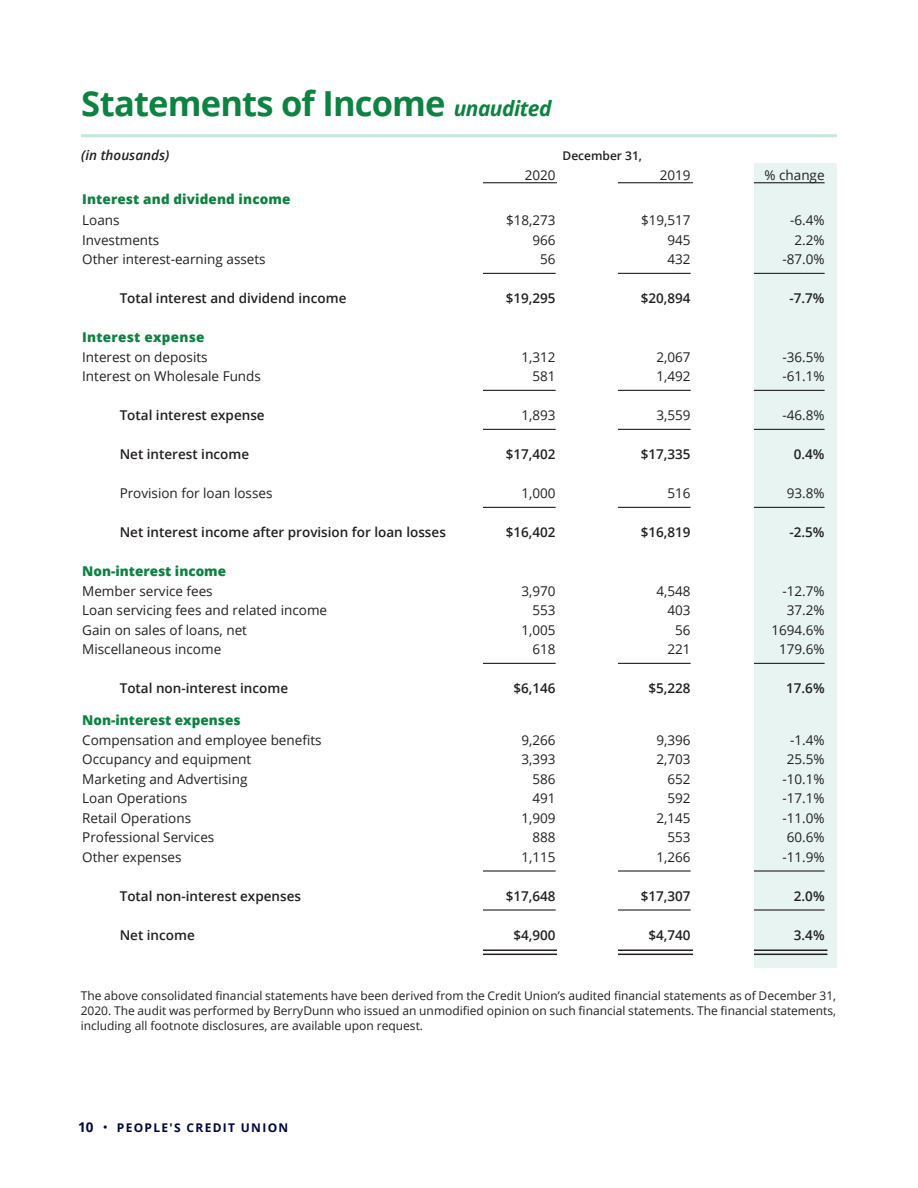
<style>
.page{position:relative;width:918px;height:1188px;background:#fff}
.page>*{position:absolute;margin:0;border:0;box-sizing:border-box;transform-origin:0 0}
.t1{font:700 34.5px "Open Sans";letter-spacing:-.025em;color:#0c8340}
.t2{font:13.5px "Open Sans";color:#231f20}
.t3{font:600 13.5px "Open Sans";color:#231f20}
.t4{font:800 13.5px "Open Sans";letter-spacing:.01em;color:#0c8340}
.t5{font:italic 600 13.5px "Open Sans";color:#231f20}
.t6{font:12px/15px "Open Sans";color:#231f20;text-align:justify}
.t7{font:700 12px "Open Sans";letter-spacing:.11em;color:#02063d}
.t8{font:600 12px "Open Sans";color:#231f20}
.s1{font-style:italic;font-size:21px}
.s2{font-size:13.5px}
.s3{font-weight:400;font-size:13.5px}
</style>
<div class="page">
<div style="left:720px;top:163px;width:117px;height:805px;background:#e7f4f1"></div>
<hr style="left:460px;top:182px;width:96px;height:1px;background:#231f20">
<hr style="left:556px;top:182px;width:40px;height:1px;background:#231f20">
<hr style="left:596px;top:182px;width:95px;height:1px;background:#231f20">
<hr style="left:691px;top:182px;width:40px;height:1px;background:#231f20">
<hr style="left:460px;top:273px;width:96px;height:1px;background:#231f20">
<hr style="left:596px;top:273px;width:95px;height:1px;background:#231f20">
<hr style="left:731px;top:273px;width:94px;height:1px;background:#231f20">
<hr style="left:460px;top:390px;width:96px;height:1px;background:#231f20">
<hr style="left:596px;top:390px;width:95px;height:1px;background:#231f20">
<hr style="left:731px;top:390px;width:94px;height:1px;background:#231f20">
<hr style="left:460px;top:429px;width:96px;height:1px;background:#231f20">
<hr style="left:596px;top:429px;width:95px;height:1px;background:#231f20">
<hr style="left:731px;top:429px;width:94px;height:1px;background:#231f20">
<hr style="left:460px;top:507px;width:96px;height:1px;background:#231f20">
<hr style="left:596px;top:507px;width:95px;height:1px;background:#231f20">
<hr style="left:731px;top:507px;width:94px;height:1px;background:#231f20">
<hr style="left:460px;top:663px;width:96px;height:1px;background:#231f20">
<hr style="left:596px;top:663px;width:95px;height:1px;background:#231f20">
<hr style="left:731px;top:663px;width:94px;height:1px;background:#231f20">
<hr style="left:460px;top:870px;width:96px;height:2px;background:#231f20">
<hr style="left:596px;top:870px;width:95px;height:2px;background:#231f20">
<hr style="left:731px;top:870px;width:94px;height:2px;background:#231f20">
<hr style="left:460px;top:909px;width:96px;height:2px;background:#231f20">
<hr style="left:596px;top:909px;width:95px;height:2px;background:#231f20">
<hr style="left:731px;top:909px;width:94px;height:2px;background:#231f20">
<hr style="left:731px;top:182px;width:94px;height:1px;background:#231f20">
<hr style="left:469px;top:950px;width:95px;height:1px;background:#231f20">
<hr style="left:469px;top:954px;width:95px;height:1px;background:#231f20">
<hr style="left:604px;top:950px;width:95px;height:1px;background:#231f20">
<hr style="left:604px;top:954px;width:95px;height:1px;background:#231f20">
<hr style="left:732px;top:950px;width:95px;height:1px;background:#231f20">
<hr style="left:732px;top:954px;width:95px;height:1px;background:#231f20">
<hr style="left:81px;top:134px;width:756px;height:3px;background:#c6e6df">
<div style="left:453px;top:160px;width:30px;height:815px;background:#fff"></div>
<div style="left:557px;top:160px;width:61px;height:815px;background:#fff"></div>
<div style="left:693px;top:160px;width:61px;height:815px;background:#fff"></div>
<p class="t1" style="left:81px;top:79px;width:472px">Statements of Income <span class="s1">unaudited</span></p>
<p class="t5" style="left:81px;top:146px;width:90px">(in thousands)</p>
<p class="t8" style="left:563px;top:147px;width:81px">December 31,</p>
<p class="t2" style="left:525px;top:165px;width:32px">2020</p>
<p class="t2" style="left:660px;top:165px;width:32px">2019</p>
<p class="t2" style="left:765px;top:165px;width:62px">% change</p>
<p class="t4" style="left:82px;top:189px;width:210px">Interest and dividend income</p>
<p class="t2" style="left:82px;top:211px;width:39px">Loans</p>
<p class="t2" style="left:506px;top:211px;width:51px">$18,273</p>
<p class="t2" style="left:641px;top:211px;width:51px">$19,517</p>
<p class="t2" style="left:790px;top:211px;width:36px">-6.4%</p>
<p class="t2" style="left:82px;top:231px;width:79px">Investments</p>
<p class="t2" style="left:532px;top:231px;width:25px">966</p>
<p class="t2" style="left:667px;top:231px;width:25px">945</p>
<p class="t2" style="left:794px;top:231px;width:32px">2.2%</p>
<p class="t2" style="left:82px;top:250px;width:185px">Other interest-earning assets</p>
<p class="t2" style="left:540px;top:250px;width:17px">56</p>
<p class="t2" style="left:667px;top:250px;width:25px">432</p>
<p class="t2" style="left:782px;top:250px;width:44px">-87.0%</p>
<p class="t3" style="left:120px;top:289px;width:228px">Total interest and dividend income</p>
<p class="t3" style="left:506px;top:289px;width:51px">$19,295</p>
<p class="t3" style="left:641px;top:289px;width:51px">$20,894</p>
<p class="t3" style="left:790px;top:289px;width:37px">-7.7%</p>
<p class="t4" style="left:82px;top:327px;width:124px">Interest expense</p>
<p class="t2" style="left:82px;top:348px;width:127px">Interest on deposits</p>
<p class="t2" style="left:521px;top:348px;width:36px">1,312</p>
<p class="t2" style="left:656px;top:348px;width:36px">2,067</p>
<p class="t2" style="left:782px;top:348px;width:44px">-36.5%</p>
<p class="t2" style="left:82px;top:367px;width:180px">Interest on Wholesale Funds</p>
<p class="t2" style="left:532px;top:367px;width:25px">581</p>
<p class="t2" style="left:656px;top:367px;width:36px">1,492</p>
<p class="t2" style="left:782px;top:367px;width:44px">-61.1%</p>
<p class="t3" style="left:120px;top:406px;width:147px">Total interest expense</p>
<p class="t2" style="left:521px;top:406px;width:36px">1,893</p>
<p class="t2" style="left:656px;top:406px;width:36px">3,559</p>
<p class="t2" style="left:782px;top:406px;width:44px">-46.8%</p>
<p class="t3" style="left:120px;top:445px;width:131px">Net interest income</p>
<p class="t3" style="left:506px;top:445px;width:51px">$17,402</p>
<p class="t3" style="left:641px;top:445px;width:51px">$17,335</p>
<p class="t3" style="left:794px;top:445px;width:32px">0.4%</p>
<p class="t2" style="left:120px;top:484px;width:154px">Provision for loan losses</p>
<p class="t2" style="left:521px;top:484px;width:36px">1,000</p>
<p class="t2" style="left:667px;top:484px;width:25px">516</p>
<p class="t2" style="left:787px;top:484px;width:39px">93.8%</p>
<p class="t3" style="left:120px;top:523px;width:328px">Net interest income after provision for loan losses</p>
<p class="t3" style="left:506px;top:523px;width:51px">$16,402</p>
<p class="t3" style="left:641px;top:523px;width:51px">$16,819</p>
<p class="t3" style="left:790px;top:523px;width:37px">-2.5%</p>
<p class="t4" style="left:82px;top:561px;width:145px">Non-interest income</p>
<p class="t2" style="left:82px;top:582px;width:132px">Member service fees</p>
<p class="t2" style="left:521px;top:582px;width:36px">3,970</p>
<p class="t2" style="left:656px;top:582px;width:36px">4,548</p>
<p class="t2" style="left:782px;top:582px;width:44px">-12.7%</p>
<p class="t2" style="left:82px;top:601px;width:246px">Loan servicing fees and related income</p>
<p class="t2" style="left:533px;top:601px;width:25px">553</p>
<p class="t2" style="left:668px;top:601px;width:25px">403</p>
<p class="t2" style="left:787px;top:601px;width:39px">37.2%</p>
<p class="t2" style="left:82px;top:621px;width:166px">Gain on sales of loans, net</p>
<p class="t2" style="left:521px;top:621px;width:36px">1,005</p>
<p class="t2" style="left:675px;top:621px;width:17px">56</p>
<p class="t2" style="left:771px;top:621px;width:55px">1694.6%</p>
<p class="t2" style="left:82px;top:640px;width:141px">Miscellaneous income</p>
<p class="t2" style="left:533px;top:640px;width:25px">618</p>
<p class="t2" style="left:668px;top:640px;width:25px">221</p>
<p class="t2" style="left:779px;top:640px;width:47px">179.6%</p>
<p class="t3" style="left:120px;top:679px;width:170px">Total non-interest income</p>
<p class="t3" style="left:514px;top:679px;width:44px">$6,146</p>
<p class="t3" style="left:649px;top:679px;width:44px">$5,228</p>
<p class="t3" style="left:786px;top:679px;width:40px">17.6%</p>
<p class="t4" style="left:82px;top:710px;width:160px">Non-interest expenses</p>
<p class="t2" style="left:82px;top:731px;width:241px">Compensation and employee benefits</p>
<p class="t2" style="left:521px;top:731px;width:36px">9,266</p>
<p class="t2" style="left:656px;top:731px;width:36px">9,396</p>
<p class="t2" style="left:790px;top:731px;width:36px">-1.4%</p>
<p class="t2" style="left:82px;top:750px;width:171px">Occupancy and equipment</p>
<p class="t2" style="left:521px;top:750px;width:36px">3,393</p>
<p class="t2" style="left:656px;top:750px;width:36px">2,703</p>
<p class="t2" style="left:787px;top:750px;width:39px">25.5%</p>
<p class="t2" style="left:82px;top:770px;width:167px">Marketing and Advertising</p>
<p class="t2" style="left:533px;top:770px;width:25px">586</p>
<p class="t2" style="left:668px;top:770px;width:25px">652</p>
<p class="t2" style="left:782px;top:770px;width:44px">-10.1%</p>
<p class="t2" style="left:82px;top:789px;width:106px">Loan Operations</p>
<p class="t2" style="left:533px;top:789px;width:25px">491</p>
<p class="t2" style="left:668px;top:789px;width:25px">592</p>
<p class="t2" style="left:782px;top:789px;width:44px">-17.1%</p>
<p class="t2" style="left:82px;top:809px;width:110px">Retail Operations</p>
<p class="t2" style="left:521px;top:809px;width:36px">1,909</p>
<p class="t2" style="left:656px;top:809px;width:36px">2,145</p>
<p class="t2" style="left:782px;top:809px;width:44px">-11.0%</p>
<p class="t2" style="left:82px;top:828px;width:134px">Professional Services</p>
<p class="t2" style="left:533px;top:828px;width:25px">888</p>
<p class="t2" style="left:668px;top:828px;width:25px">553</p>
<p class="t2" style="left:787px;top:828px;width:39px">60.6%</p>
<p class="t2" style="left:82px;top:848px;width:101px">Other expenses</p>
<p class="t2" style="left:521px;top:848px;width:36px">1,115</p>
<p class="t2" style="left:656px;top:848px;width:36px">1,266</p>
<p class="t2" style="left:782px;top:848px;width:44px">-11.9%</p>
<p class="t3" style="left:120px;top:887px;width:183px">Total non-interest expenses</p>
<p class="t3" style="left:506px;top:887px;width:51px">$17,648</p>
<p class="t3" style="left:641px;top:887px;width:51px">$17,307</p>
<p class="t3" style="left:794px;top:887px;width:32px">2.0%</p>
<p class="t3" style="left:120px;top:926px;width:77px">Net income</p>
<p class="t3" style="left:514px;top:926px;width:44px">$4,900</p>
<p class="t3" style="left:649px;top:926px;width:44px">$4,740</p>
<p class="t3" style="left:794px;top:926px;width:32px">3.4%</p>
<p class="t6" style="left:81px;top:988px;width:757px">The above consolidated financial statements have been derived from the Credit Union’s audited financial statements as of December 31, 2020. The audit was performed by BerryDunn who issued an unmodified opinion on such financial statements. The financial statements, including all footnote disclosures, are available upon request.</p>
<p class="t7" style="left:78px;top:1119px;width:212px"><span class="s2">10</span> <span class="s3">•</span> PEOPLE'S CREDIT UNION</p>
</div>
